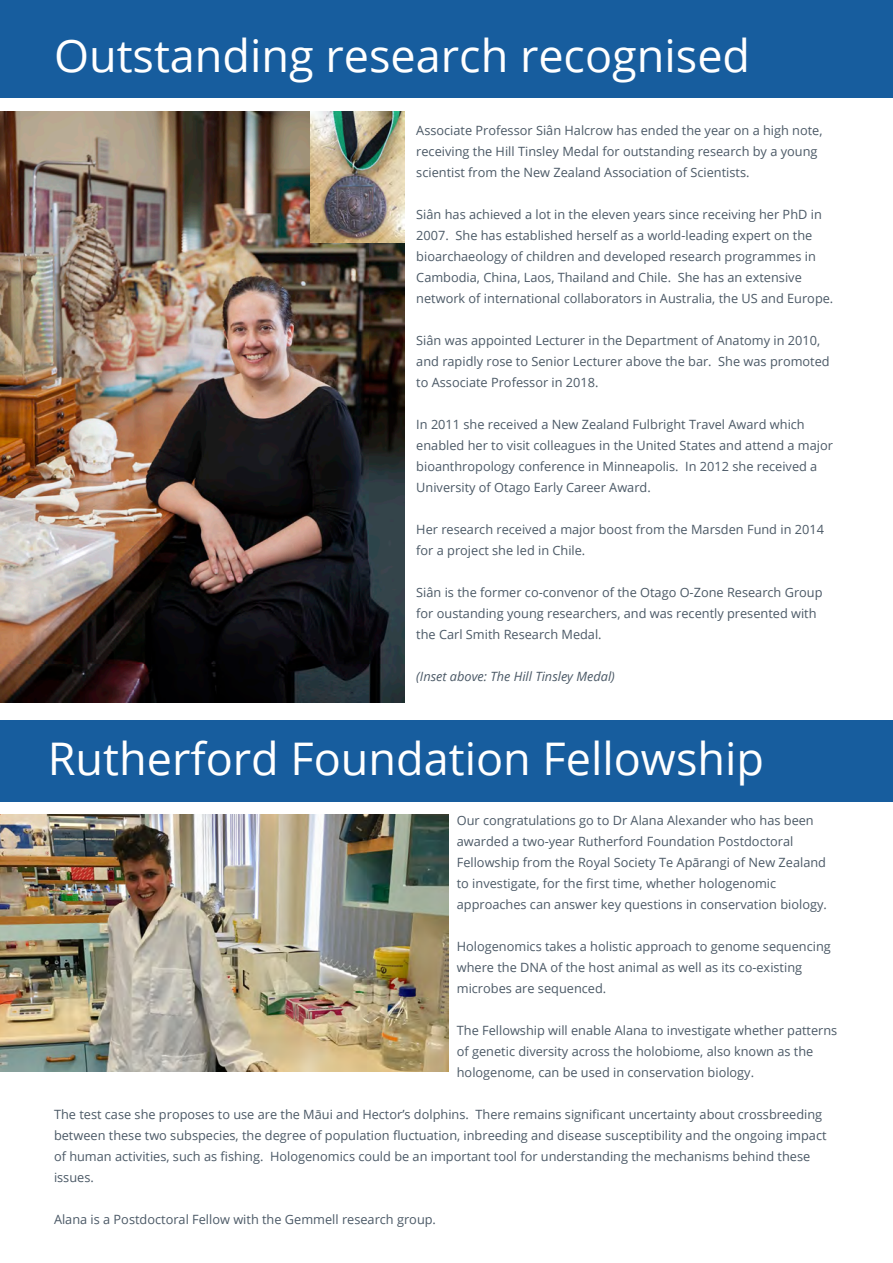
<style>
.page{position:relative;width:893px;height:1263px;background:#fff}
.page>*{position:absolute;margin:0;border:0;box-sizing:border-box;transform-origin:0 0}
.t1{font:45px "Open Sans";color:#fff}
.t2{font:12.75px/21px "Open Sans";color:#4b5966}
.t3{font:italic 12.75px "Open Sans";color:#4b5966}
</style>
<div class="page">
<div style="left:0;top:0;width:893px;height:98px;background:#175d9e"></div>
<div style="left:0;top:720px;width:893px;height:81px;background:#175d9e"></div>
<img style="left:0;top:815px;width:449px;height:256px">
<img style="left:0;top:112px;width:404px;height:590px">
<img style="left:310px;top:112px;width:94px;height:130px">
<p class="t1" style="left:54px;top:25px;width:698px">Outstanding research recognised</p>
<p class="t2" style="left:416px;top:120px;width:408px">Associate Professor Siân Halcrow has ended the year on a high note, receiving the Hill Tinsley Medal for outstanding research by a young scientist from the New Zealand Association of Scientists.</p>
<p class="t2" style="left:416px;top:204px;width:419px">Siân has achieved a lot in the eleven years since receiving her PhD in 2007. She has established herself as a world-leading expert on the bioarchaeology of children and developed research programmes in Cambodia, China, Laos, Thailand and Chile. She has an extensive network of international collaborators in Australia, the US and Europe.</p>
<p class="t2" style="left:416px;top:330px;width:415px">Siân was appointed Lecturer in the Department of Anatomy in 2010, and rapidly rose to Senior Lecturer above the bar. She was promoted to Associate Professor in 2018.</p>
<p class="t2" style="left:416px;top:414px;width:418px">In 2011 she received a New Zealand Fulbright Travel Award which enabled her to visit colleagues in the United States and attend a major bioanthropology conference in Minneapolis. In 2012 she received a University of Otago Early Career Award.</p>
<p class="t2" style="left:416px;top:519px;width:409px">Her research received a major boost from the Marsden Fund in 2014 for a project she led in Chile.</p>
<p class="t2" style="left:416px;top:582px;width:408px">Siân is the former co-convenor of the Otago O-Zone Research Group for oustanding young researchers, and was recently presented with the Carl Smith Research Medal.</p>
<p class="t3" style="left:416px;top:668px;width:200px">(Inset above: The Hill Tinsley Medal)</p>
<p class="t1" style="left:48px;top:728px;width:718px">Rutherford Foundation Fellowship</p>
<p class="t2" style="left:457px;top:809px;width:372px">Our congratulations go to Dr Alana Alexander who has been awarded a two-year Rutherford Foundation Postdoctoral Fellowship from the Royal Society Te Apārangi of New Zealand to investigate, for the first time, whether hologenomic approaches can answer key questions in conservation biology.</p>
<p class="t2" style="left:457px;top:935px;width:376px">Hologenomics takes a holistic approach to genome sequencing where the DNA of the host animal as well as its co-existing microbes are sequenced.</p>
<p class="t2" style="left:457px;top:1019px;width:382px">The Fellowship will enable Alana to investigate whether patterns of genetic diversity across the holobiome, also known as the hologenome, can be used in conservation biology.</p>
<p class="t2" style="left:54px;top:1103px;width:774px">The test case she proposes to use are the Māui and Hector’s dolphins. There remains significant uncertainty about crossbreeding between these two subspecies, the degree of population fluctuation, inbreeding and disease susceptibility and the ongoing impact of human activities, such as fishing. Hologenomics could be an important tool for understanding the mechanisms behind these issues.</p>
<p class="t2" style="left:54px;top:1208px;width:384px">Alana is a Postdoctoral Fellow with the Gemmell research group.</p>
</div>
